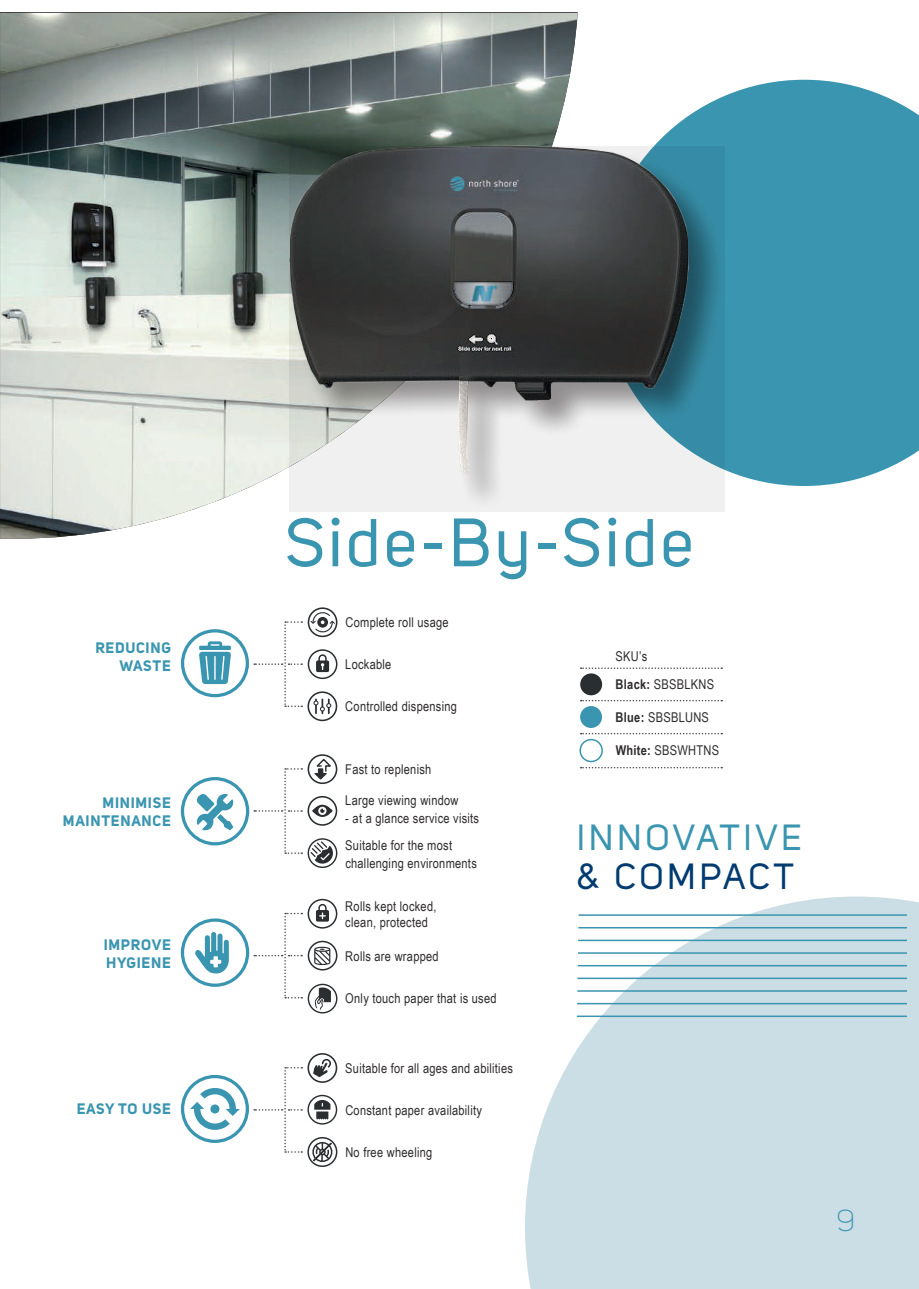
<style>
.page{position:relative;width:919px;height:1289px;background:#fff}
.page>*{position:absolute;margin:0;border:0;box-sizing:border-box;transform-origin:0 0}
.t1{font:67.5px "Uni Sans";letter-spacing:.05em;color:#3a95b0}
.t2{font:36px "Uni Sans";letter-spacing:.1em;color:#3a95b0}
.t3{font:36px "Uni Sans";letter-spacing:.1em;color:#003b70}
.t4{font:300 30px "Uni Sans";color:#3a95b0}
.t5{font:700 15px/18px "Uni Sans";letter-spacing:.05em;color:#3a95b0;text-align:right}
.t6{font:13.5px/28.7px "Arial Narrow";letter-spacing:.02em;color:#2e2b2c}
.s1{font-weight:700}
</style>
<div class="page">
<div style="left:307px;top:754px;width:30px;height:30px;border:2px solid #2a2e30;border-radius:50%"></div>
<img style="left:0;top:13px;width:577px;height:526px">
<svg style="left:525px;top:896px;width:393px;height:392px;background:#d1e1e8"></svg>
<div style="left:687px;top:80px;width:231px;height:406px;background:#3a95b0"></div>
<svg style="left:289px;top:146px;width:435px;height:365px;fill:#f1f0f0"></svg>
<img style="left:255px;top:117px;width:462px;height:376px">
<hr style="left:578px;top:914px;width:328px;height:1px;background:#3a95b0">
<hr style="left:578px;top:927px;width:328px;height:1px;background:#3a95b0">
<hr style="left:578px;top:939px;width:328px;height:2px;background:#3a95b0">
<hr style="left:578px;top:952px;width:328px;height:1px;background:#3a95b0">
<hr style="left:577px;top:964px;width:329px;height:2px;background:#3a95b0">
<hr style="left:577px;top:977px;width:329px;height:2px;background:#3a95b0">
<hr style="left:577px;top:990px;width:329px;height:1px;background:#3a95b0">
<hr style="left:577px;top:1002px;width:329px;height:2px;background:#3a95b0">
<hr style="left:577px;top:1015px;width:329px;height:2px;background:#3a95b0">
<div style="left:181px;top:629px;width:68px;height:68px;border:3px solid #3a95b0;border-radius:50%"></div>
<svg style="left:199px;top:641px;width:32px;height:43px"></svg>
<div style="left:307px;top:607px;width:30px;height:30px;border:2px solid #2a2e30;border-radius:50%"></div>
<svg style="left:309px;top:610px;width:27px;height:24px"></svg>
<div style="left:307px;top:649px;width:30px;height:30px;border:2px solid #2a2e30;border-radius:50%"></div>
<div style="left:316px;top:660px;width:13px;height:12px;background:#2a2e30;border-radius:2px"></div>
<svg style="left:318px;top:654px;width:9px;height:16px"></svg>
<div style="left:307px;top:691px;width:30px;height:30px;border:2px solid #2a2e30;border-radius:50%"></div>
<svg style="left:313px;top:698px;width:18px;height:16px"></svg>
<svg style="left:580px;top:767px;width:142px;height:1px"></svg>
<div style="left:580px;top:673px;width:22px;height:22px;background:#2a2e30;border-radius:50%"></div>
<div style="left:580px;top:706px;width:22px;height:22px;background:#3a95b0;border-radius:50%"></div>
<div style="left:579px;top:738px;width:24px;height:24px;border:2px solid #3a95b0;border-radius:50%"></div>
<svg style="left:580px;top:700px;width:142px;height:1px"></svg>
<svg style="left:580px;top:667px;width:142px;height:2px"></svg>
<svg style="left:580px;top:733px;width:142px;height:1px"></svg>
<svg style="left:254px;top:621px;width:48px;height:86px"></svg>
<div style="left:181px;top:777px;width:68px;height:68px;border:3px solid #3a95b0;border-radius:50%"></div>
<svg style="left:196px;top:794px;width:38px;height:36px"></svg>
<div style="left:307px;top:898px;width:30px;height:30px;border:2px solid #2a2e30;border-radius:50%"></div>
<div style="left:307px;top:1053px;width:30px;height:29px;border:2px solid #2a2e30;border-radius:50%"></div>
<div style="left:181px;top:1074px;width:68px;height:68px;border:3px solid #3a95b0;border-radius:50%"></div>
<svg style="left:190px;top:1085px;width:50px;height:44px"></svg>
<div style="left:181px;top:918px;width:68px;height:68px;border:3px solid #3a95b0;border-radius:50%"></div>
<svg style="left:195px;top:932px;width:34px;height:41px"></svg>
<div style="left:307px;top:1136px;width:30px;height:30px;border:2px solid #2a2e30;border-radius:50%"></div>
<svg style="left:254px;top:1058px;width:83px;height:104px"></svg>
<svg style="left:254px;top:757px;width:83px;height:111px"></svg>
<svg style="left:254px;top:903px;width:83px;height:110px"></svg>
<p class="t5" style="left:95px;top:639px;width:77px">REDUCING<br>WASTE</p>
<h1 class="t1" style="left:285px;top:504px;width:410px">Side-By-Side</h1>
<p class="t6" style="left:345px;top:607px;width:105px">Complete roll usage</p>
<p class="t6" style="left:345px;top:649px;width:48px">Lockable</p>
<p class="t6" style="left:345px;top:691px;width:113px">Controlled dispensing</p>
<p class="t6" style="left:345px;top:754px;width:87px">Fast to replenish</p>
<p class="t6" style="left:615px;top:641px;width:100px">SKU’s<br><span class="s1">Black:</span> SBSBLKNS</p>
<p class="t6" style="left:615px;top:702px;width:95px"><span class="s1">Blue:</span> SBSBLUNS</p>
<p class="t6" style="left:615px;top:735px;width:105px"><span class="s1">White:</span> SBSWHTNS</p>
<p class="t5" style="left:63px;top:793px;width:109px">MINIMISE<br>MAINTENANCE</p>
<p class="t6" style="left:345px;top:785px;width:115px">Large viewing window</p>
<p class="t6" style="left:345px;top:804px;width:135px;line-height:26.8px">- at a glance service visits<br>Suitable for the most</p>
<p class="t6" style="left:345px;top:848px;width:133px">challenging environments</p>
<p class="t5" style="left:104px;top:935px;width:69px;text-align:left">IMPROVE<br>HYGIENE</p>
<p class="t5" style="left:77px;top:1099px;width:96px">EASY TO USE</p>
<p class="t6" style="left:345px;top:897px;width:93px;line-height:16.2px">Rolls kept locked, clean, protected</p>
<p class="t6" style="left:345px;top:940px;width:95px">Rolls are wrapped</p>
<p class="t6" style="left:345px;top:983px;width:153px">Only touch paper that is used</p>
<p class="t6" style="left:345px;top:1053px;width:169px">Suitable for all ages and abilities</p>
<p class="t6" style="left:345px;top:1095px;width:138px">Constant paper availability</p>
<p class="t6" style="left:345px;top:1137px;width:88px">No free wheeling</p>
<h2 class="t2" style="left:577px;top:816px;width:226px">INNOVATIVE</h2>
<h2 class="t3" style="left:577px;top:855px;width:218px">&amp; COMPACT</h2>
<h3 class="t4" style="left:836px;top:1202px;width:20px">9</h3>
</div>
